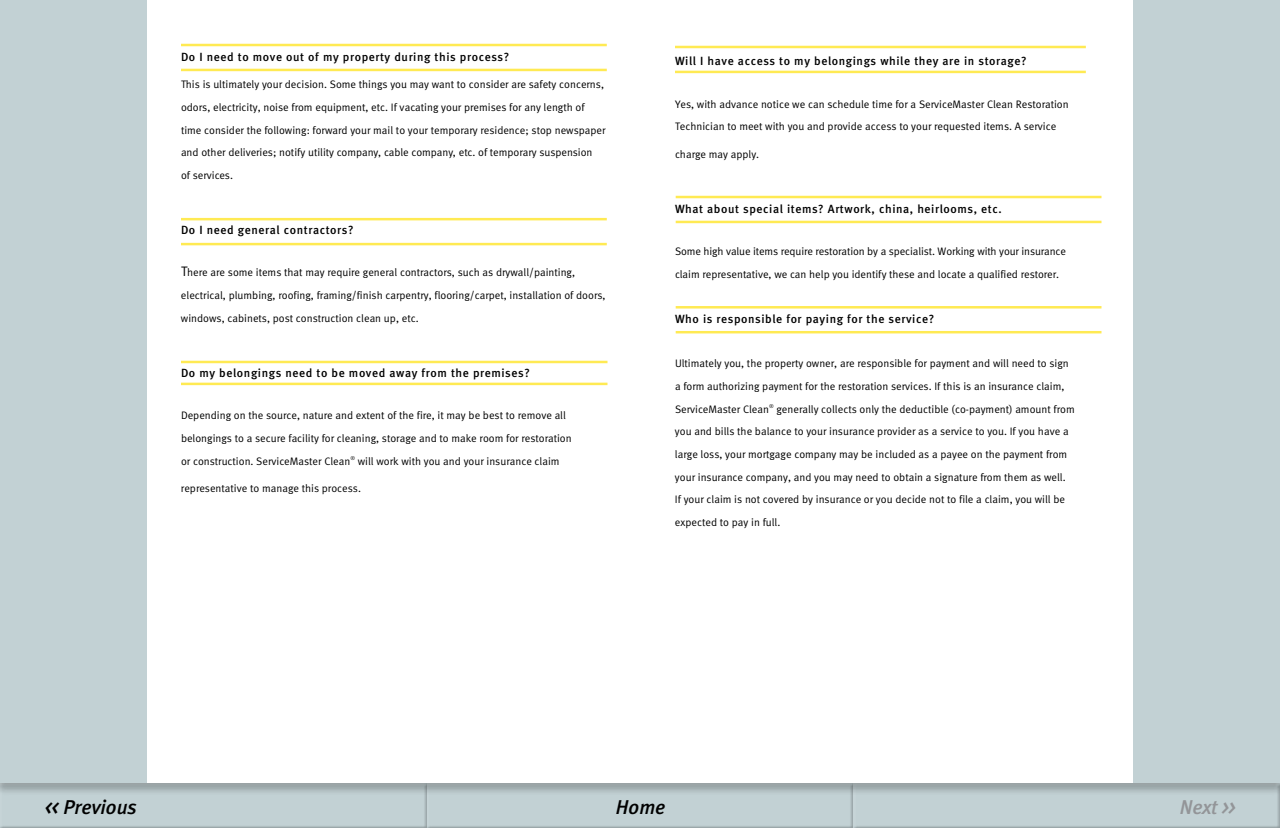
<style>
.page{position:relative;width:1280px;height:828px;background:#fff}
.page>*{position:absolute;margin:0;border:0;box-sizing:border-box;transform-origin:0 0}
.t1{font:italic 20px "Meta Medium LF";color:#000}
.t2{font:italic 20px "Meta Medium LF";color:#939598}
.t3{font:11.88px "Meta Medium LF";letter-spacing:.05em;color:#000}
.t4{font:10.88px/22.8px "Meta Normal LF";color:#000}
.s1{font-size:13.75px}
</style>
<div class="page">
<div style="left:0;top:782px;width:428px;height:46px;background:#c2d1d4"></div>
<div style="left:426px;top:782px;width:429px;height:46px;background:#c2d1d4"></div>
<div style="left:853px;top:782px;width:427px;height:46px;background:#c2d1d4"></div>
<div style="left:0;top:476px;width:1280px;height:319px;background:#000;opacity:.25"></div>
<div style="left:0;top:477px;width:1280px;height:306px;background:#fff"></div>
<hr style="left:181px;top:218px;width:426px;height:2px;background:#ffea53">
<hr style="left:181px;top:243px;width:426px;height:2px;background:#ffea53">
<hr style="left:181px;top:44px;width:426px;height:2px;background:#ffea53">
<hr style="left:181px;top:69px;width:426px;height:2px;background:#ffea53">
<div style="left:0;top:0;width:147px;height:783px;background:#c2d1d4"></div>
<div style="left:1133px;top:0;width:147px;height:783px;background:#c2d1d4"></div>
<hr style="left:181px;top:361px;width:427px;height:2px;background:#ffea53">
<hr style="left:181px;top:383px;width:427px;height:2px;background:#ffea53">
<hr style="left:675px;top:46px;width:411px;height:2px;background:#ffea53">
<hr style="left:675px;top:71px;width:411px;height:2px;background:#ffea53">
<hr style="left:676px;top:196px;width:426px;height:2px;background:#ffea53">
<hr style="left:676px;top:221px;width:426px;height:2px;background:#ffea53">
<hr style="left:676px;top:306px;width:426px;height:2px;background:#ffea53">
<hr style="left:676px;top:331px;width:426px;height:2px;background:#ffea53">
<p class="t3" style="left:181px;top:50px;width:330px">Do I need to move out of my property during this process?</p>
<p class="t4" style="left:181px;top:73px;width:426px">This is ultimately your decision. Some things you may want to consider are safety concerns, odors, electricity, noise from equipment, etc. If vacating your premises for any length of time consider the following: forward your mail to your temporary residence; stop newspaper and other deliveries; notify utility company, cable company, etc. of temporary suspension<br>of services.</p>
<p class="t3" style="left:181px;top:223px;width:174px">Do I need general contractors?</p>
<p class="t4" style="left:181px;top:261px;width:426px"><span class="s1">T</span>here are some items that may require general contractors, such as drywall/painting, electrical, plumbing, roofing, framing/finish carpentry, flooring/carpet, installation of doors, windows, cabinets, post construction clean up, etc.</p>
<p class="t3" style="left:181px;top:366px;width:350px">Do my belongings need to be moved away from the premises?</p>
<p class="t4" style="left:181px;top:404px;width:392px">Depending on the source, nature and extent of the fire, it may be best to remove all belongings to a secure facility for cleaning, storage and to make room for restoration or construction. ServiceMaster Clean<sup>®</sup> will work with you and your insurance claim</p>
<p class="t4" style="left:181px;top:477px;width:182px">representative to manage this process.</p>
<p class="t3" style="left:675px;top:54px;width:353px">Will I have access to my belongings while they are in storage?</p>
<p class="t4" style="left:675px;top:92px;width:395px">Yes, with advance notice we can schedule time for a ServiceMaster Clean Restoration<br>Technician to meet with you and provide access to your requested items. A service</p>
<p class="t4" style="left:675px;top:142px;width:86px">charge may apply.</p>
<p class="t3" style="left:675px;top:202px;width:328px">What about special items? Artwork, china, heirlooms, etc.</p>
<p class="t4" style="left:675px;top:240px;width:393px">Some high value items require restoration by a specialist. Working with your insurance claim representative, we can help you identify these and locate a qualified restorer.</p>
<p class="t3" style="left:675px;top:312px;width:261px">Who is responsible for paying for the service?</p>
<p class="t4" style="left:675px;top:352px;width:401px">Ultimately you, the property owner, are responsible for payment and will need to sign a form authorizing payment for the restoration services. If this is an insurance claim, ServiceMaster Clean<sup>®</sup> generally collects only the deductible (co-payment) amount from you and bills the balance to your insurance provider as a service to you. If you have a large loss, your mortgage company may be included as a payee on the payment from your insurance company, and you may need to obtain a signature from them as well.<br>If your claim is not covered by insurance or you decide not to file a claim, you will be expected to pay in full.</p>
<h1 class="t1" style="left:45px;top:795px;width:93px">&lt;&lt; Previous</h1>
<h1 class="t1" style="left:616px;top:795px;width:51px">Home</h1>
<h1 class="t2" style="left:1180px;top:795px;width:57px">Next &gt;&gt;</h1>
</div>
